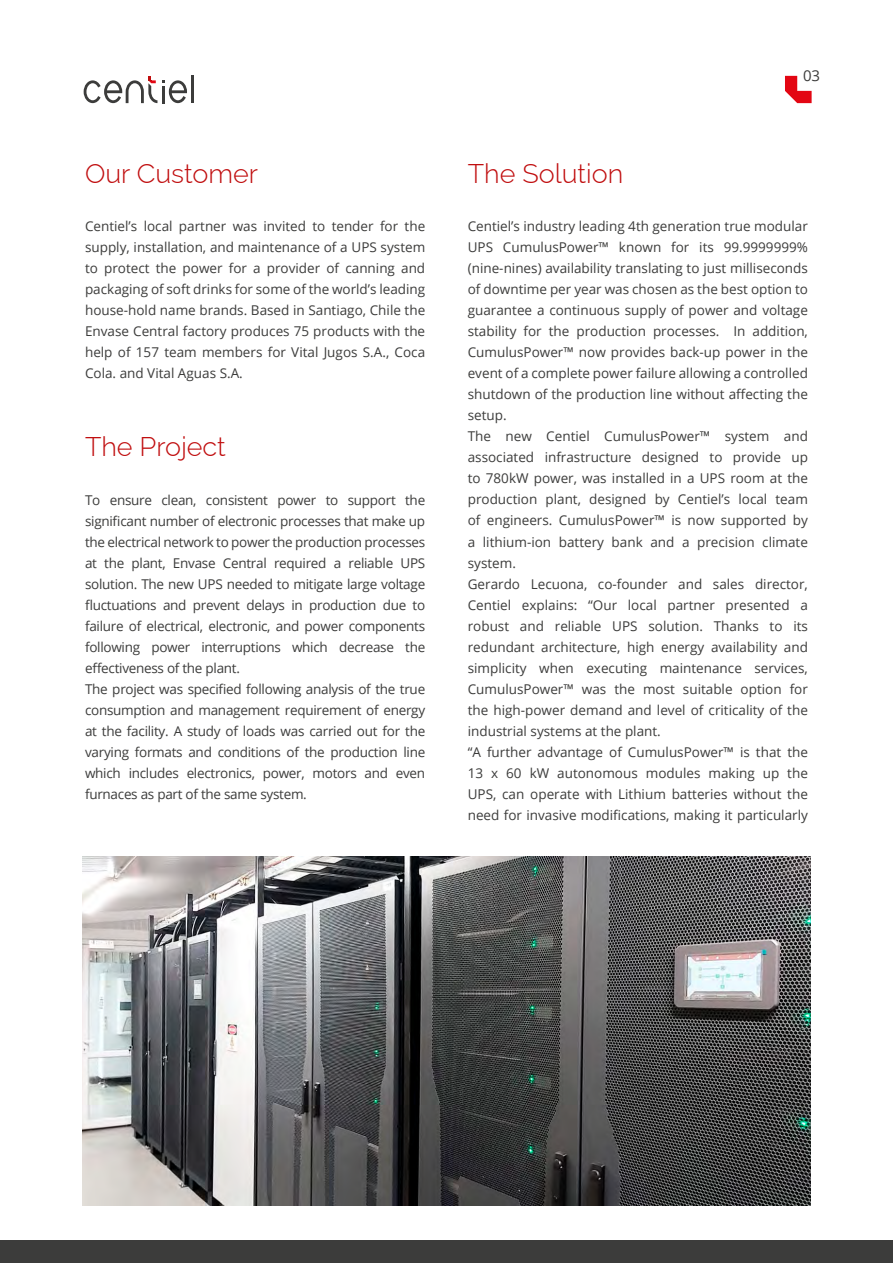
<style>
.page{position:relative;width:893px;height:1263px;background:#fff}
.page>*{position:absolute;margin:0;border:0;box-sizing:border-box;transform-origin:0 0}
.t1{font:300 27px "Raleway";color:#c00d0e}
.t2{font:15px "Open Sans";color:#3c3c3b}
.t3{font:13.5px/21px "Open Sans";color:#3c3c3b;text-align:justify}
.t4{font:13.5px/21px "Open Sans";letter-spacing:-.02em;color:#3c3c3b}
</style>
<div class="page">
<div style="left:0;top:1240px;width:893px;height:23px;background:#3c3c3b"></div>
<img style="left:83px;top:857px;width:728px;height:348px">
<hr style="left:191px;top:76px;width:3px;height:27px;background:#3c3c3b">
<svg style="left:84px;top:76px;width:103px;height:27px"></svg>
<svg style="left:785px;top:76px;width:27px;height:27px"></svg>
<h1 class="t1" style="left:85px;top:152px;width:175px">Our Customer</h1>
<h1 class="t1" style="left:468px;top:152px;width:157px">The Solution</h1>
<p class="t2" style="left:803px;top:65px;width:19px">03</p>
<p class="t3" style="left:85px;top:216px;width:342px">Centiel’s local partner was invited to tender for the supply, installation, and maintenance of a UPS system to protect the power for a provider of canning and packaging of soft drinks for some of the world’s leading house-hold name brands. Based in Santiago, Chile the Envase Central factory produces 75 products with the help of 157 team members for Vital Jugos S.A., Coca Cola. and Vital Aguas S.A.</p>
<p class="t3" style="left:468px;top:216px;width:342px;text-align:left">Centiel’s industry leading 4th generation true modular UPS CumulusPower™ known for its 99.9999999% (nine-nines) availability translating to just milliseconds of downtime per year was chosen as the best option to guarantee a continuous supply of power and voltage stability for the production processes. In addition, CumulusPower™ now provides back-up power in the event of a complete power failure allowing a controlled shutdown of the production line without affecting the setup.<br>The new Centiel CumulusPower™ system and associated infrastructure designed to provide up to 780kW power, was installed in a UPS room at the production plant, designed by Centiel’s local team of engineers. CumulusPower™ is now supported by a lithium-ion battery bank and a precision climate system.<br>Gerardo Lecuona, co-founder and sales director, Centiel explains: “Our local partner presented a robust and reliable UPS solution. Thanks to its redundant architecture, high energy availability and simplicity when executing maintenance services, CumulusPower™ was the most suitable option for the high-power demand and level of criticality of the industrial systems at the plant.<br>“A further advantage of CumulusPower™ is that the 13 x 60 kW autonomous modules making up the UPS, can operate with Lithium batteries without the need for invasive modifications, making it particularly</p>
<h1 class="t1" style="left:85px;top:425px;width:142px">The Project</h1>
<p class="t4" style="left:85px;top:489px;width:342px">To ensure clean, consistent power to support the significant number of electronic processes that make up the electrical network to power the production processes at the plant, Envase Central required a reliable UPS solution. The new UPS needed to mitigate large voltage fluctuations and prevent delays in production due to failure of electrical, electronic, and power components following power interruptions which decrease the effectiveness of the plant.<br>The project was specified following analysis of the true consumption and management requirement of energy at the facility. A study of loads was carried out for the varying formats and conditions of the production line which includes electronics, power, motors and even furnaces as part of the same system.</p>
</div>
